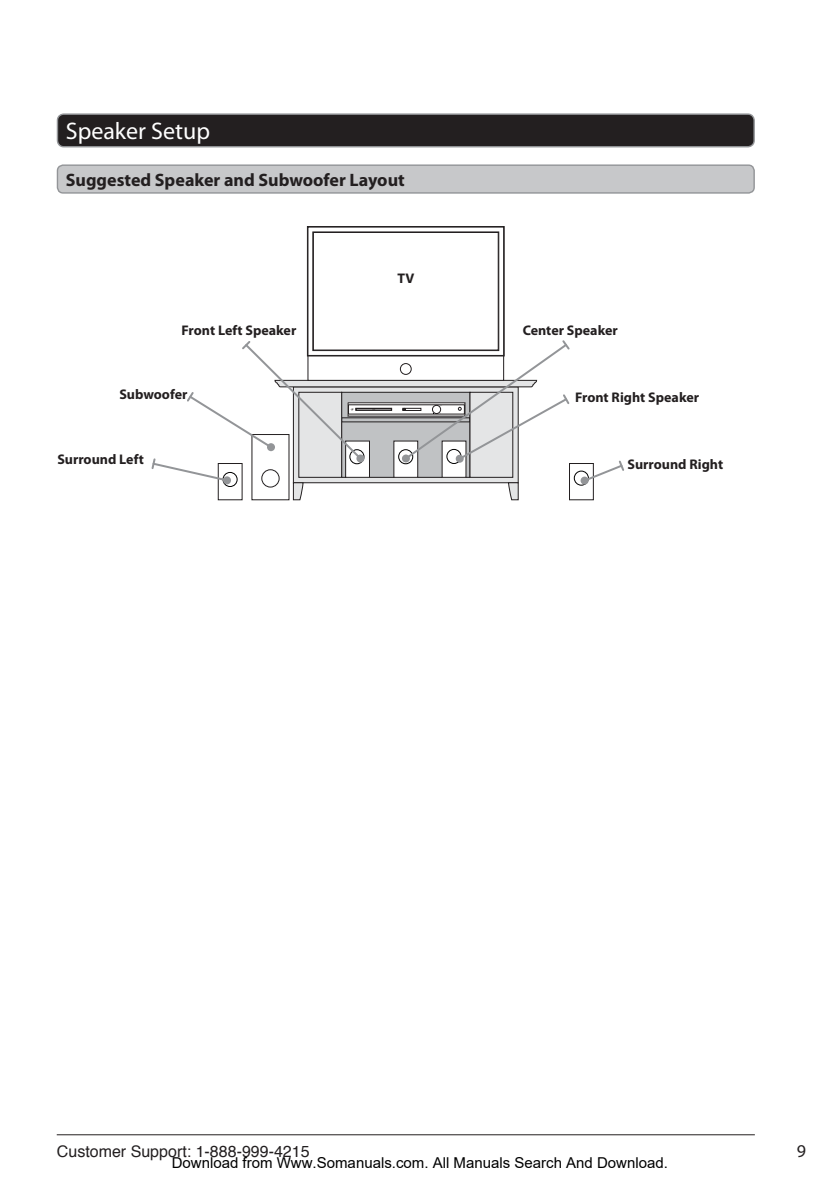
<style>
.page{position:relative;width:840px;height:1191px;background:#fff}
.page>*{position:absolute;margin:0;border:0;box-sizing:border-box;transform-origin:0 0}
.Heading-Left{font:24px "Myriad Pro";color:#fff}
.Sub_Heading{font:700 18px "Myriad Pro";color:#231f20}
.t1{font:18px "Myriad Pro";color:#231f20}
.t2{font:16px "Helvetica";color:#231f20}
.t3{font:15px "Arial";color:#000}
.t4{font:700 14px "Myriad Pro";color:#231f20}
</style>
<div class="page">
<hr style="left:57px;top:1134px;width:697px;height:1px;background:#231f20">
<div style="left:57px;top:114px;width:696px;height:33px;background:#231f20;border-radius:6px"></div>
<div style="left:57px;top:113px;width:697px;height:34px;border:1px solid #939598;border-radius:6px"></div>
<div style="left:574px;top:471px;width:14px;height:14px;border:1px solid #000;border-radius:50%"></div>
<svg style="left:151px;top:226px;width:420px;height:274px"></svg>
<svg style="left:581px;top:460px;width:43px;height:23px"></svg>
<div style="left:57px;top:165px;width:696px;height:28px;background:#c7c8ca;border-radius:6px"></div>
<div style="left:57px;top:164px;width:697px;height:30px;border:1px solid #939598;border-radius:6px"></div>
<p class="Heading-Left" style="left:66px;top:117px;width:146px">Speaker Setup</p>
<p class="Sub_Heading" style="left:66px;top:168px;width:340px">Suggested Speaker and Subwoofer Layout</p>
<p class="t4" style="left:397px;top:269px;width:18px">TV</p>
<p class="t4" style="left:181px;top:321px;width:116px">Front Left Speaker</p>
<p class="t4" style="left:522px;top:321px;width:97px">Center Speaker</p>
<p class="t4" style="left:119px;top:385px;width:69px">Subwoofer</p>
<p class="t4" style="left:574px;top:388px;width:125px">Front Right Speaker</p>
<p class="t4" style="left:57px;top:450px;width:88px">Surround Left</p>
<p class="t4" style="left:627px;top:455px;width:97px">Surround Right</p>
<p class="t2" style="left:57px;top:1139px;width:254px">Customer Support: 1-888-999-4215</p>
<p class="t1" style="left:796px;top:1139px;width:11px">9</p>
<p class="t3" style="left:172px;top:1154px;width:497px">Download from Www.Somanuals.com. All Manuals Search And Download.</p>
</div>
